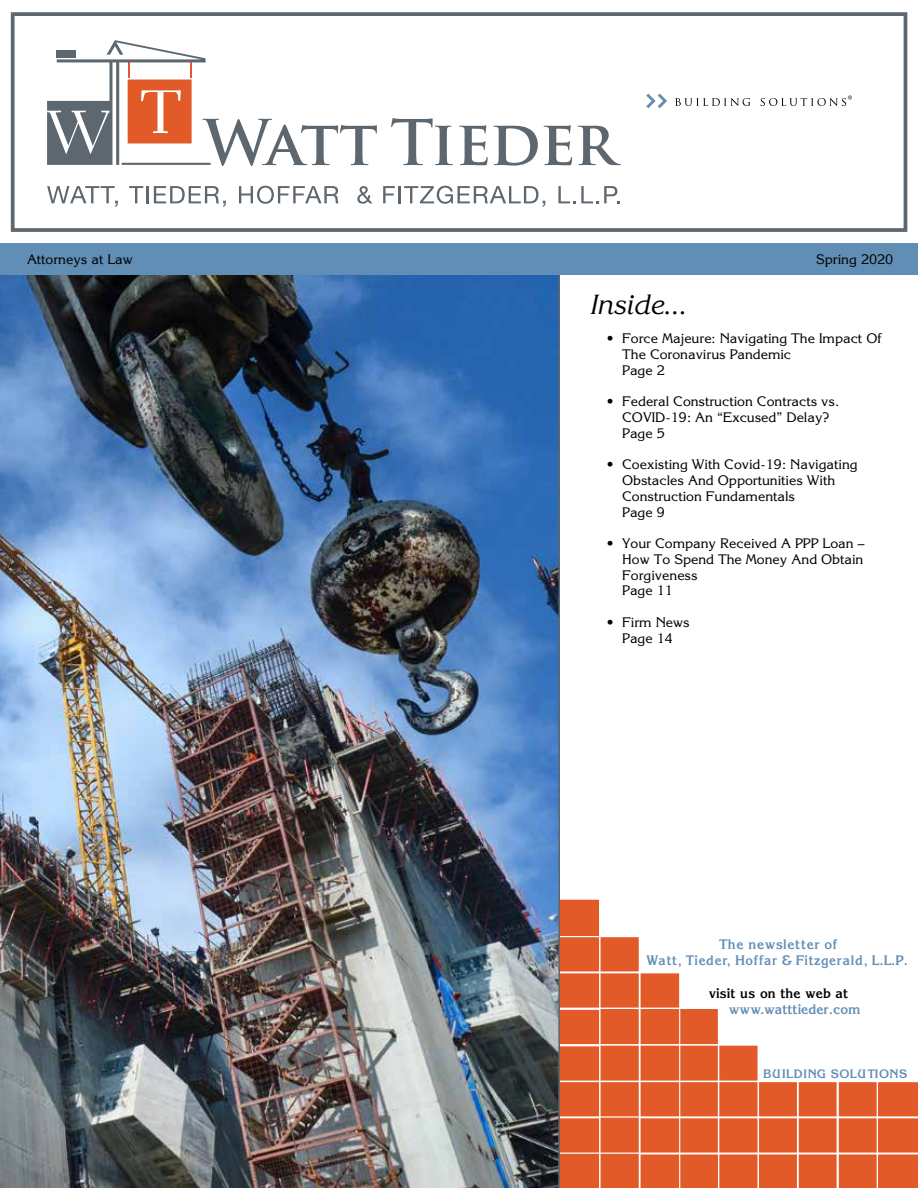
<style>
.page{position:relative;width:918px;height:1188px;background:#fff}
.page>*{position:absolute;margin:0;border:0;box-sizing:border-box;transform-origin:0 0}
.t1{font:italic 27px "Korinna";color:#000}
.t2{font:13.5px/15.8px "Korinna";color:#000}
.t3{font:700 13.5px/16.2px "Korinna";letter-spacing:.04em;color:#618eb5;text-align:center}
.t4{font:700 13.5px "Korinna";color:#618eb5}
.t5{font:700 13.5px "Korinna";color:#000}
.t6{font:700 12px "Korinna";letter-spacing:.05em;color:#618eb5}
</style>
<div class="page">
<img style="left:0;top:275px;width:558px;height:913px">
<div style="left:559px;top:900px;width:40px;height:36px;background:#e15a28"></div>
<div style="left:559px;top:937px;width:40px;height:34px;background:#e15a28;border:2px solid #e15a28"></div>
<div style="left:559px;top:973px;width:40px;height:35px;background:#e15a28;border:2px solid #e15a28"></div>
<div style="left:559px;top:1010px;width:40px;height:34px;background:#e15a28"></div>
<div style="left:559px;top:1046px;width:40px;height:35px;background:#e15a28;border:2px solid #e15a28"></div>
<div style="left:601px;top:937px;width:38px;height:34px;background:#e15a28;border:2px solid #e15a28"></div>
<div style="left:601px;top:973px;width:38px;height:35px;background:#e15a28;border:2px solid #e15a28"></div>
<div style="left:641px;top:973px;width:38px;height:35px;background:#e15a28;border:2px solid #e15a28"></div>
<div style="left:601px;top:1009px;width:38px;height:35px;background:#e15a28"></div>
<div style="left:641px;top:1009px;width:38px;height:35px;background:#e15a28"></div>
<div style="left:680px;top:1009px;width:38px;height:35px;background:#e15a28;border:2px solid #e15a28"></div>
<div style="left:719px;top:1046px;width:39px;height:35px;background:#e15a28;border:2px solid #e15a28"></div>
<div style="left:680px;top:1046px;width:38px;height:35px;background:#e15a28;border:2px solid #e15a28"></div>
<div style="left:641px;top:1046px;width:38px;height:35px;background:#e15a28"></div>
<div style="left:601px;top:1046px;width:38px;height:35px;background:#e15a28;border:2px solid #e15a28"></div>
<svg style="left:675px;top:98px;width:75px;height:8px"></svg>
<svg style="left:646px;top:94px;width:21px;height:14px"></svg>
<svg style="left:761px;top:95px;width:91px;height:11px"></svg>
<svg style="left:560px;top:1082px;width:358px;height:106px"></svg>
<svg style="left:391px;top:118px;width:62px;height:47px"></svg>
<svg style="left:459px;top:125px;width:79px;height:41px"></svg>
<svg style="left:544px;top:125px;width:28px;height:40px"></svg>
<svg style="left:578px;top:126px;width:43px;height:39px"></svg>
<svg style="left:47px;top:40px;width:330px;height:126px"></svg>
<div style="left:57px;top:51px;width:19px;height:7px;background:#5d6770"></div>
<svg style="left:47px;top:186px;width:71px;height:21px"></svg>
<svg style="left:129px;top:186px;width:14px;height:17px"></svg>
<hr style="left:146px;top:186px;width:3px;height:17px;background:#5d6770">
<svg style="left:154px;top:186px;width:72px;height:21px"></svg>
<svg style="left:239px;top:186px;width:100px;height:18px"></svg>
<svg style="left:357px;top:186px;width:16px;height:18px"></svg>
<svg style="left:383px;top:186px;width:162px;height:21px"></svg>
<svg style="left:558px;top:186px;width:62px;height:17px"></svg>
<hr style="left:558px;top:258px;width:2px;height:930px;background:#5d6770">
<div style="left:0;top:244px;width:918px;height:31px;background:#618eb5"></div>
<div style="left:11px;top:12px;width:896px;height:220px;border:4px solid #5d6770"></div>
<p class="t2" style="left:27px;top:252px;width:107px">Attorneys at Law</p>
<p class="t2" style="left:816px;top:252px;width:79px">Spring 2020</p>
<h1 class="t1" style="left:590px;top:289px;width:98px">Inside...</h1>
<p class="t2" style="left:622px;top:330px;width:261px;text-indent:-16px">• Force Majeure: Navigating The Impact Of<br>The Coronavirus Pandemic<br>Page 2</p>
<p class="t2" style="left:622px;top:393px;width:218px;text-indent:-16px">• Federal Construction Contracts vs.<br>COVID-19: An “Excused” Delay?<br>Page 5</p>
<p class="t2" style="left:622px;top:456px;width:237px;text-indent:-16px">• Coexisting With Covid-19: Navigating<br>Obstacles And Opportunities With<br>Construction Fundamentals<br>Page 9</p>
<p class="t2" style="left:622px;top:535px;width:244px;text-indent:-16px">• Your Company Received A PPP Loan –<br>How To Spend The Money And Obtain<br>Forgiveness<br>Page 11</p>
<p class="t2" style="left:606px;top:614px;width:85px;text-align:center">• Firm News<br>Page 14</p>
<p class="t3" style="left:646px;top:936px;width:263px">The newsletter of<br>Watt, Tieder, Hoffar &amp; Fitzgerald, L.L.P.</p>
<p class="t5" style="left:709px;top:985px;width:140px">visit us on the web at</p>
<p class="t4" style="left:729px;top:1001px;width:133px">www.watttieder.com</p>
<p class="t6" style="left:763px;top:1066px;width:146px">BUILDING SOLUTIONS</p>
</div>
